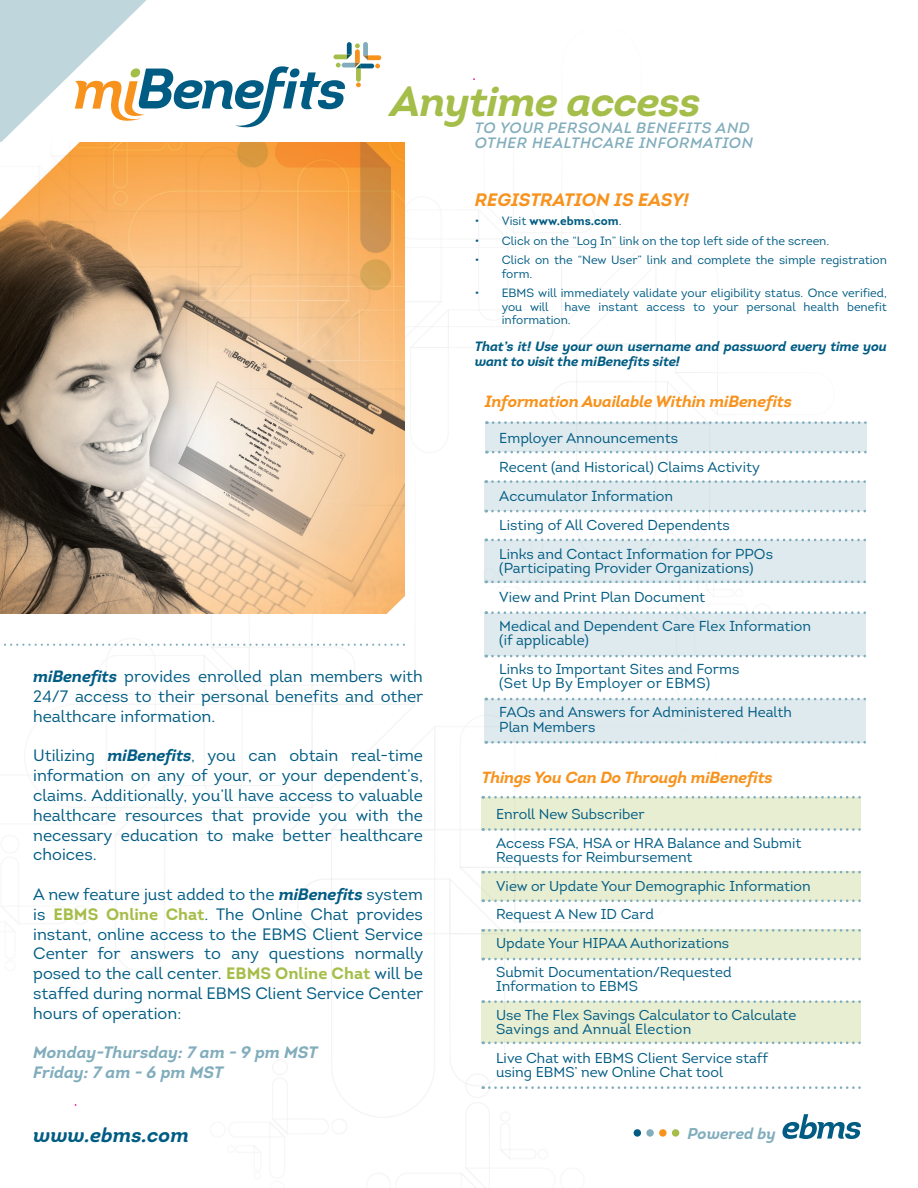
<style>
.page{position:relative;width:918px;height:1188px;background:#fff}
.page>*{position:absolute;margin:0;border:0;box-sizing:border-box;transform-origin:0 0}
.t1{font:italic 700 42px "Intro";letter-spacing:-.02em;color:#a5be4a}
.t2{font:italic 700 20.25px "Intro";color:#015c83}
.t3{font:italic 700 18px "Intro";color:#f7931d}
.t4{font:16.5px/19.8px "Intro";color:#015c83;text-align:justify}
.t5{font:italic 700 16.5px "Intro";color:#81adbc}
.t6{font:italic 700 16.2px "Intro";letter-spacing:-.015em;color:#f7931d}
.t7{font:italic 700 15.6px "Intro";color:#81adbc}
.t8{font:italic 15px "Intro";letter-spacing:.04em;color:#81adbc}
.t9{font:14.4px/14.4px "Intro";color:#015c83}
.t10{font:italic 700 13.5px/15px "Intro";letter-spacing:-.015em;color:#015c83}
.t11{font:12px/13.5px "Intro";color:#015c83}
.t12{font:700 12px "Intro";color:#015c83}
.s1{font-weight:700;font-style:italic}
.s2{font-weight:700;color:#a5be4a}
.s3{font-weight:400}
</style>
<div class="page">
<svg style="left:0;top:0;width:381px;height:142px"></svg>
<svg style="left:4px;top:644px;width:394px;height:2px"></svg>
<div style="left:482px;top:797px;width:379px;height:33px;background:#e8eed2"></div>
<div style="left:482px;top:872px;width:379px;height:29px;background:#e8eed2"></div>
<div style="left:482px;top:930px;width:379px;height:29px;background:#e8eed2"></div>
<div style="left:482px;top:1001px;width:379px;height:42px;background:#e8eed2"></div>
<svg style="left:483px;top:796px;width:370px;height:3px"></svg>
<svg style="left:483px;top:871px;width:370px;height:2px"></svg>
<svg style="left:483px;top:929px;width:370px;height:3px"></svg>
<svg style="left:483px;top:1000px;width:370px;height:3px"></svg>
<svg style="left:483px;top:828px;width:370px;height:3px"></svg>
<svg style="left:483px;top:899px;width:370px;height:3px"></svg>
<svg style="left:483px;top:958px;width:370px;height:2px"></svg>
<svg style="left:483px;top:1041px;width:370px;height:3px"></svg>
<svg style="left:483px;top:1086px;width:370px;height:3px"></svg>
<img style="left:0;top:142px;width:405px;height:472px">
<div style="left:485px;top:481px;width:381px;height:30px;background:#dfeaee"></div>
<div style="left:485px;top:540px;width:381px;height:42px;background:#dfeaee"></div>
<div style="left:485px;top:613px;width:381px;height:43px;background:#dfeaee"></div>
<div style="left:485px;top:699px;width:381px;height:44px;background:#dfeaee"></div>
<svg style="left:486px;top:480px;width:373px;height:3px"></svg>
<svg style="left:486px;top:510px;width:373px;height:2px"></svg>
<svg style="left:486px;top:539px;width:373px;height:2px"></svg>
<svg style="left:486px;top:581px;width:373px;height:2px"></svg>
<svg style="left:486px;top:611px;width:373px;height:3px"></svg>
<svg style="left:486px;top:655px;width:373px;height:2px"></svg>
<svg style="left:486px;top:698px;width:373px;height:2px"></svg>
<svg style="left:486px;top:741px;width:373px;height:3px"></svg>
<div style="left:485px;top:422px;width:382px;height:30px;background:#dfeaee"></div>
<svg style="left:486px;top:421px;width:373px;height:3px"></svg>
<svg style="left:486px;top:451px;width:373px;height:2px"></svg>
<svg style="left:782px;top:1114px;width:79px;height:25px"></svg>
<div style="left:634px;top:1129px;width:7px;height:8px;background:#015c83;border-radius:50%"></div>
<div style="left:646px;top:1129px;width:8px;height:8px;background:#81adbc;border-radius:50%"></div>
<div style="left:659px;top:1129px;width:8px;height:8px;background:#f7931d;border-radius:50%"></div>
<div style="left:672px;top:1129px;width:7px;height:8px;background:#a5be4a;border-radius:50%"></div>
<p class="t1" style="left:391px;top:75px;width:311px">Anytime access</p>
<p class="t8" style="left:475px;top:118px;width:277px">TO YOUR PERSONAL BENEFITS AND</p>
<p class="t8" style="left:475px;top:133px;width:280px">OTHER HEALTHCARE INFORMATION</p>
<p class="t4" style="left:33px;top:667px;width:392px"><span class="s1">miBenefits</span> provides enrolled plan members with 24/7 access to their personal benefits and other healthcare information.</p>
<p class="t4" style="left:33px;top:746px;width:391px">Utilizing <span class="s1">miBenefits</span>, you can obtain real-time information on any of your, or your dependent’s, claims. Additionally, you’ll have access to valuable healthcare resources that provide you with the necessary education to make better healthcare choices.</p>
<p class="t4" style="left:33px;top:884px;width:392px">A new feature just added to the <span class="s1">miBenefits</span> system is <span class="s2">EBMS Online Chat</span>. The Online Chat provides instant, online access to the EBMS Client Service Center for answers to any questions normally posed to the call center. <span class="s2">EBMS Online Chat</span> will be staffed during normal EBMS Client Service Center hours of operation:</p>
<p class="t5" style="left:33px;top:1042px;width:286px">Monday-Thursday: 7 am - 9 pm MST</p>
<p class="t5" style="left:33px;top:1062px;width:192px">Friday: 7 am - 6 pm MST</p>
<p class="t3" style="left:475px;top:188px;width:216px">REGISTRATION IS EASY!</p>
<p class="t12" style="left:475px;top:213px;width:148px"><span class="s3">• Visit</span> www.ebms.com<span class="s3">.</span></p>
<p class="t11" style="left:475px;top:234px;width:356px">• Click on the “Log In” link on the top left side of the screen.</p>
<p class="t11" style="left:502px;top:253px;width:387px;text-indent:-27px">• Click on the “New User” link and complete the simple registration form.</p>
<p class="t11" style="left:502px;top:286px;width:387px;text-indent:-27px">• EBMS will immediately validate your eligibility status. Once verified, you will</p>
<p class="t11" style="left:502px;top:300px;width:387px;text-indent:63px">have instant access to your personal health benefit information.</p>
<p class="t10" style="left:475px;top:339px;width:414px">That’s it! Use your own username and password every time you want to visit the miBenefits site!</p>
<p class="t6" style="left:485px;top:391px;width:309px">Information Available Within miBenefits</p>
<p class="t9" style="left:499px;top:431px;width:180px">Employer Announcements</p>
<p class="t9" style="left:499px;top:460px;width:262px">Recent (and Historical) Claims Activity</p>
<p class="t9" style="left:499px;top:489px;width:175px">Accumulator Information</p>
<p class="t9" style="left:499px;top:518px;width:232px">Listing of All Covered Dependents</p>
<p class="t9" style="left:499px;top:547px;width:275px">Links and Contact Information for PPOs</p>
<p class="t9" style="left:499px;top:561px;width:256px">(Participating Provider Organizations)</p>
<p class="t9" style="left:499px;top:590px;width:208px">View and Print Plan Document</p>
<p class="t9" style="left:499px;top:619px;width:313px">Medical and Dependent Care Flex Information</p>
<p class="t9" style="left:499px;top:633px;width:91px">(if applicable)</p>
<p class="t9" style="left:499px;top:662px;width:242px">Links to Important Sites and Forms (Set Up By Employer or EBMS)</p>
<p class="t9" style="left:499px;top:705px;width:294px">FAQs and Answers for Administered Health<br>Plan Members</p>
<p class="t6" style="left:482px;top:767px;width:293px">Things You Can Do Through miBenefits</p>
<p class="t9" style="left:496px;top:807px;width:150px">Enroll New Subscriber</p>
<p class="t9" style="left:496px;top:835px;width:307px">Access FSA, HSA or HRA Balance and Submit<br>Requests for Reimbursement</p>
<p class="t9" style="left:496px;top:878px;width:316px">View or Update Your Demographic Information</p>
<p class="t9" style="left:496px;top:907px;width:159px">Request A New ID Card</p>
<p class="t9" style="left:496px;top:936px;width:235px">Update Your HIPAA Authorizations</p>
<p class="t9" style="left:496px;top:964px;width:237px">Submit Documentation/Requested<br>Information to EBMS</p>
<p class="t9" style="left:496px;top:1007px;width:302px">Use The Flex Savings Calculator to Calculate</p>
<p class="t9" style="left:496px;top:1022px;width:197px">Savings and Annual Election</p>
<p class="t9" style="left:496px;top:1050px;width:273px">Live Chat with EBMS Client Service staff</p>
<p class="t9" style="left:496px;top:1065px;width:228px">using EBMS’ new Online Chat tool</p>
<p class="t2" style="left:33px;top:1122px;width:157px">www.ebms.com</p>
<p class="t7" style="left:687px;top:1123px;width:90px">Powered by</p>
</div>
